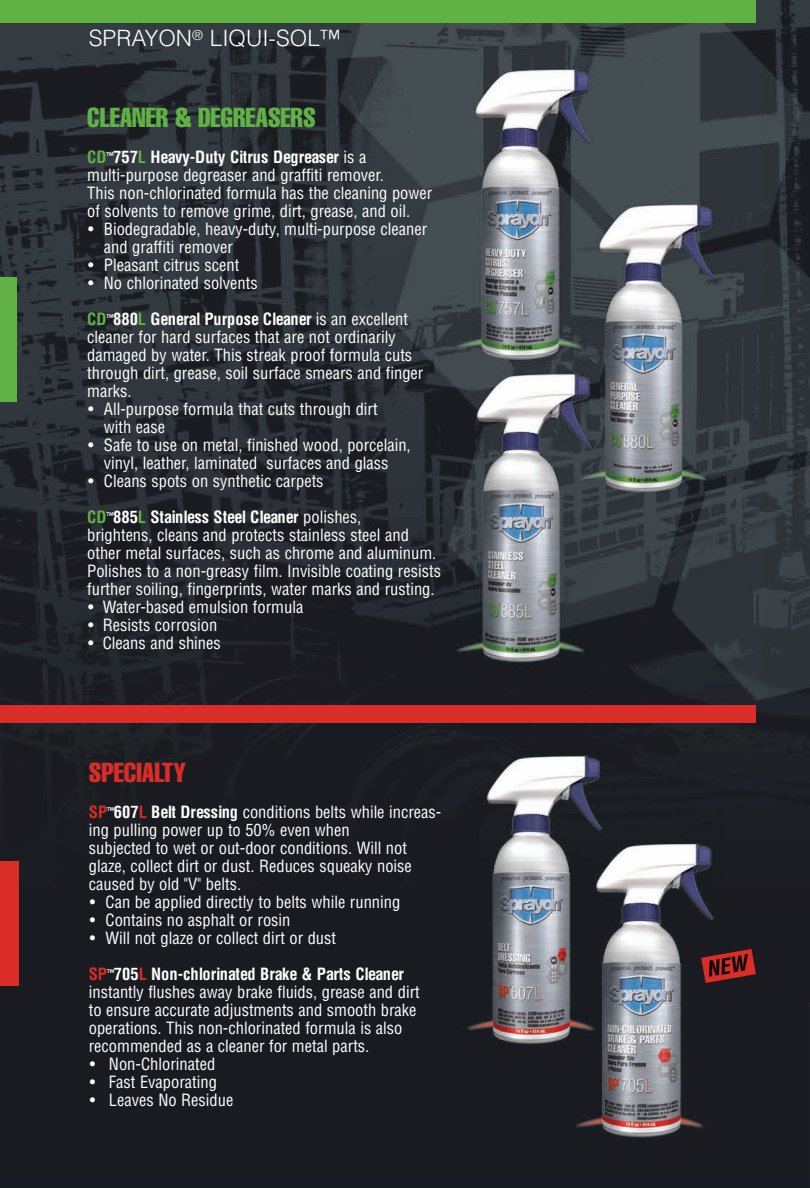
<style>
.page{position:relative;width:810px;height:1188px;background:#fff}
.page>*{position:absolute;margin:0;border:0;box-sizing:border-box;transform-origin:0 0}
.t1{font:extra-condensed 27px "Helvetica";color:#61b245}
.t2{font:extra-condensed 27px "Helvetica";color:#da2d28}
.t3{font:300 22.5px "Helvetica";color:#fff}
.t4{font:condensed 16.5px/18px "Helvetica";color:#fff}
.t5{font:700 condensed 16.5px/36px "Helvetica";color:#fff}
.s1{font-weight:700;color:#61b245}
.s2{font-weight:700}
.s3{font-weight:700;color:#da2d28}
.s4{font-weight:400}
.s5{color:#da2d28}
</style>
<div class="page">
<img style="left:0;top:0;width:810px;height:1188px">
<div style="left:0;top:277px;width:17px;height:124px;background:#61b245"></div>
<div style="left:0;top:0;width:756px;height:23px;background:#61b245"></div>
<div style="left:0;top:705px;width:756px;height:18px;background:#da2d28"></div>
<div style="left:0;top:861px;width:18px;height:125px;background:#da2d28"></div>
<svg style="left:701px;top:949px;width:55px;height:34px;background:#9f2725"></svg>
<h2 class="t3" style="left:89px;top:30px;width:254px">SPRAYON<sup>®</sup> LIQUI-SOL™</h2>
<h1 class="t1" style="left:87px;top:108px;width:230px">CLEANER &amp; DEGREASERS</h1>
<p class="t4" style="left:87px;top:150px;width:347px"><span class="s1">CD</span><sup>™</sup><span class="s2">757</span><span class="s1">L</span> <span class="s2">Heavy-Duty Citrus Degreaser</span> is a multi-purpose degreaser and graffiti remover.<br>This non-chlorinated formula has the cleaning power of solvents to remove grime, dirt, grease, and oil.</p>
<p class="t4" style="left:104px;top:222px;width:325px;text-indent:-16px">• Biodegradable, heavy-duty, multi-purpose cleaner and graffiti remover</p>
<p class="t4" style="left:88px;top:258px;width:153px">• Pleasant citrus scent</p>
<p class="t4" style="left:87px;top:267px;width:322px;line-height:36px">• No chlorinated solvents<br><span class="s1">CD</span><sup>™</sup><span class="s2">880</span><span class="s1">L</span> <span class="s2">General Purpose Cleaner</span> is an excellent</p>
<p class="t4" style="left:87px;top:330px;width:338px">cleaner for hard surfaces that are not ordinarily damaged by water. This streak proof formula cuts through dirt, grease, soil surface smears and finger marks.</p>
<p class="t4" style="left:104px;top:402px;width:275px;text-indent:-16px">• All-purpose formula that cuts through dirt with ease</p>
<p class="t4" style="left:88px;top:438px;width:324px;text-align:center">• Safe to use on metal, finished wood, porcelain, vinyl, leather, laminated surfaces and glass</p>
<p class="t4" style="left:87px;top:465px;width:276px;line-height:36px">• Cleans spots on synthetic carpets<br><span class="s1">CD</span><sup>™</sup><span class="s2">885</span><span class="s1">L</span> <span class="s2">Stainless Steel Cleaner</span> polishes,</p>
<p class="t4" style="left:87px;top:528px;width:355px">brightens, cleans and protects stainless steel and other metal surfaces, such as chrome and aluminum.<br>Polishes to a non-greasy film. Invisible coating resists further soiling, fingerprints, water marks and rusting.</p>
<p class="t4" style="left:88px;top:600px;width:217px">• Water-based emulsion formula</p>
<p class="t4" style="left:88px;top:618px;width:131px">• Resists corrosion</p>
<p class="t4" style="left:88px;top:636px;width:134px">• Cleans and shines</p>
<h1 class="t2" style="left:89px;top:763px;width:99px">SPECIALTY</h1>
<p class="t4" style="left:89px;top:804px;width:354px"><span class="s3">SP</span><sup>™</sup><span class="s2">607</span><span class="s3">L</span> <span class="s2">Belt Dressing</span> conditions belts while increas&shy;ing pulling power up to 50% even when<br>subjected to wet or out-door conditions. Will not glaze, collect dirt or dust. Reduces squeaky noise caused by old "V" belts.</p>
<p class="t4" style="left:90px;top:894px;width:312px">• Can be applied directly to belts while running</p>
<p class="t4" style="left:90px;top:912px;width:202px">• Contains no asphalt or rosin</p>
<p class="t5" style="left:89px;top:921px;width:317px"><span class="s4">• Will not glaze or collect dirt or dust<br></span><span class="s5">SP</span><sup>™</sup>705<span class="s5">L</span> Non-chlorinated Brake &amp; Parts Cleaner</p>
<p class="t4" style="left:89px;top:984px;width:332px">instantly flushes away brake fluids, grease and dirt to ensure accurate adjustments and smooth brake operations. This non-chlorinated formula is also recommended as a cleaner for metal parts.</p>
<p class="t4" style="left:90px;top:1056px;width:127px">• Non-Chlorinated</p>
<p class="t4" style="left:90px;top:1074px;width:129px">• Fast Evaporating</p>
<p class="t4" style="left:90px;top:1092px;width:145px">• Leaves No Residue</p>
</div>
